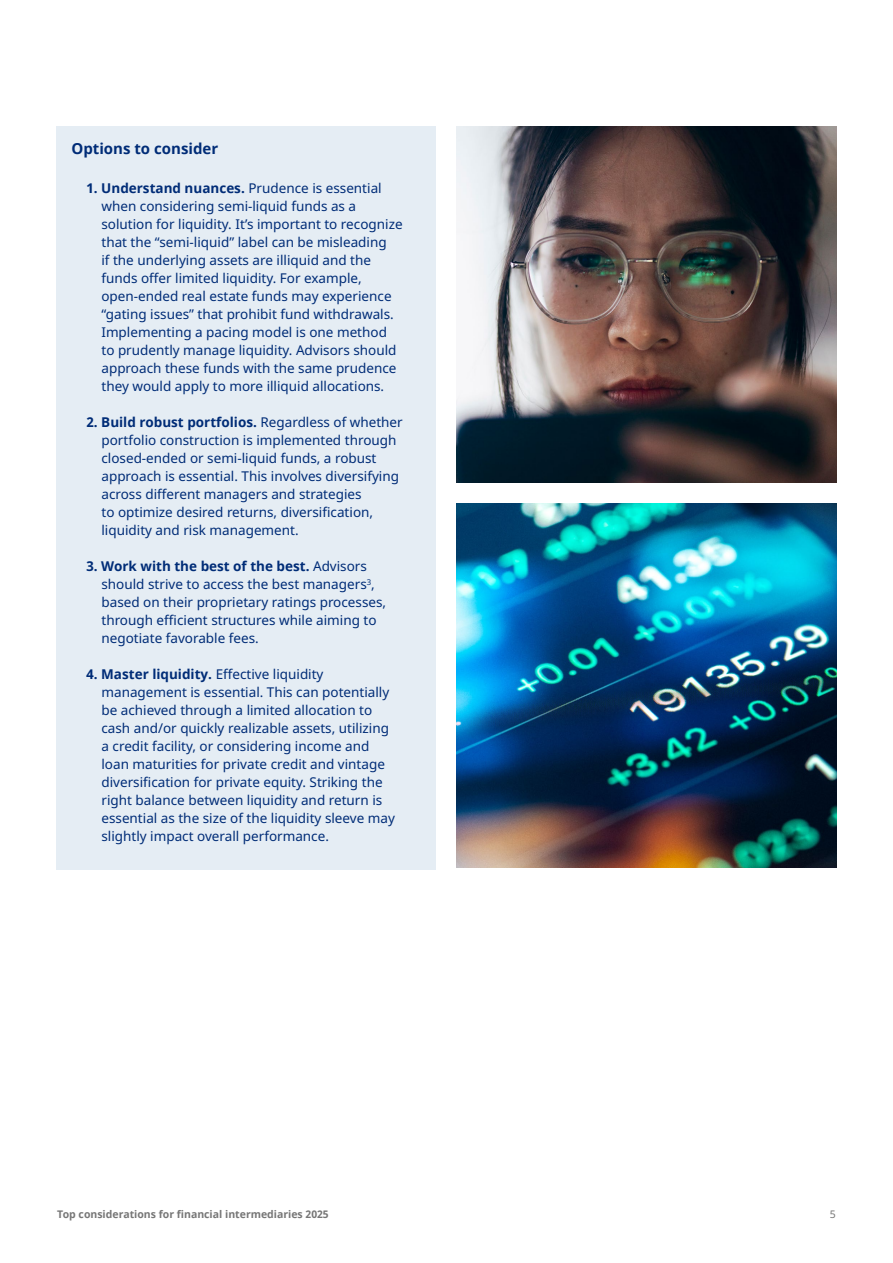
<style>
.page{position:relative;width:893px;height:1263px;background:#fff}
.page>*{position:absolute;margin:0;border:0;box-sizing:border-box;transform-origin:0 0}
.t1{font:700 15px "Noto Sans";color:#002c77}
.t2{font:13.5px/18px "Noto Sans";color:#002c77}
.t3{font:700 10.5px "Noto Sans";color:#767676}
.t4{font:10.5px "Noto Sans";color:#767676}
.s1{font-weight:700}
</style>
<div class="page">
<div style="left:56px;top:126px;width:380px;height:57px;background:#e5edf4"></div>
<div style="left:56px;top:167px;width:380px;height:252px;background:#e5edf4"></div>
<div style="left:56px;top:401px;width:380px;height:162px;background:#e5edf4"></div>
<div style="left:56px;top:545px;width:380px;height:126px;background:#e5edf4"></div>
<div style="left:56px;top:653px;width:380px;height:216px;background:#e5edf4"></div>
<img style="left:457px;top:503px;width:380px;height:365px">
<img style="left:457px;top:127px;width:380px;height:355px">
<p class="t1" style="left:71px;top:138px;width:148px">Options to consider</p>
<p class="t2" style="left:101px;top:180px;width:303px;text-indent:-15px"><span class="s1">1. Understand nuances.</span> Prudence is essential when considering semi-liquid funds as a solution for liquidity. It’s important to recognize that the “semi-liquid” label can be misleading<br>if the underlying assets are illiquid and the funds offer limited liquidity. For example, open-ended real estate funds may experience “gating issues” that prohibit fund withdrawals.<br>Implementing a pacing model is one method to prudently manage liquidity. Advisors should approach these funds with the same prudence they would apply to more illiquid allocations.</p>
<p class="t2" style="left:101px;top:414px;width:303px;text-indent:-15px"><span class="s1">2. Build robust portfolios.</span> Regardless of whether portfolio construction is implemented through closed-ended or semi-liquid funds, a robust approach is essential. This involves diversifying across different managers and strategies<br>to optimize desired returns, diversification, liquidity and risk management.</p>
<p class="t2" style="left:101px;top:558px;width:286px;text-indent:-15px"><span class="s1">3. Work with the best of the best.</span> Advisors should strive to access the best managers<sup>3</sup>, based on their proprietary ratings processes, through efficient structures while aiming to negotiate favorable fees.</p>
<p class="t2" style="left:101px;top:666px;width:295px;text-indent:-15px"><span class="s1">4. Master liquidity.</span> Effective liquidity management is essential. This can potentially be achieved through a limited allocation to cash and/or quickly realizable assets, utilizing a credit facility, or considering income and loan maturities for private credit and vintage diversification for private equity. Striking the right balance between liquidity and return is essential as the size of the liquidity sleeve may slightly impact overall performance.</p>
<p class="t3" style="left:57px;top:1207px;width:273px">Top considerations for financial intermediaries 2025</p>
<p class="t4" style="left:830px;top:1207px;width:8px">5</p>
</div>
